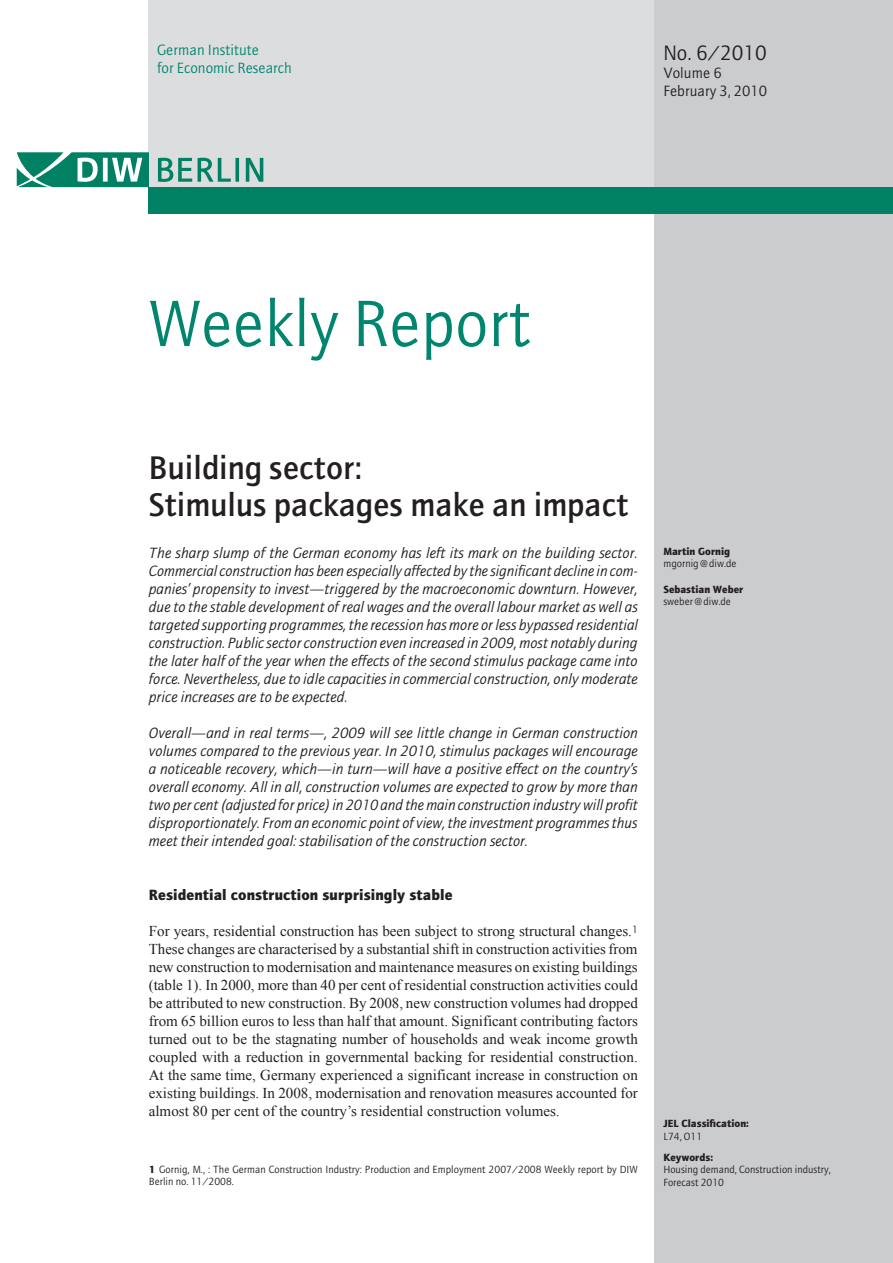
<style>
.page{position:relative;width:893px;height:1263px;background:#fff}
.page>*{position:absolute;margin:0;border:0;box-sizing:border-box;transform-origin:0 0}
.t1{font:66px "AT Quay Sans";color:#00856f}
.t2{font:500 33px/37.5px "AT Quay Sans";color:#231f20}
.t3{font:21px "AT Quay Sans";color:#231f20}
.t4{font:italic 15px/18px "AT Quay Sans";color:#231f20;text-align:justify}
.t5{font:15px/18px "Times New Roman";color:#231f20;text-align:justify}
.t6{font:900 15px "AT Quay Sans";letter-spacing:.005em;color:#231f20}
.t7{font:15px/18px "AT Quay Sans";color:#00856f}
.t8{font:15px/18px "AT Quay Sans";color:#231f20}
.t9{font:10.5px/12.6px "AT Quay Sans";color:#231f20}
.t10{font:900 10.5px "AT Quay Sans";color:#231f20}
.s1{font-weight:900}
</style>
<div class="page">
<div style="left:149px;top:0;width:506px;height:187px;background:#dcdddf"></div>
<div style="left:655px;top:0;width:238px;height:1263px;background:#cbccce"></div>
<div style="left:149px;top:187px;width:744px;height:27px;background:#008164"></div>
<svg style="left:17px;top:152px;width:132px;height:35px"></svg>
<svg style="left:158px;top:158px;width:105px;height:24px"></svg>
<p class="t7" style="left:157px;top:41px;width:136px">German Institute<br>for Economic Research</p>
<h3 class="t3" style="left:663px;top:40px;width:105px">No. 6/2010</h3>
<p class="t8" style="left:663px;top:64px;width:105px">Volume 6<br>February 3, 2010</p>
<h1 class="t1" style="left:149px;top:285px;width:384px">Weekly Report</h1>
<h2 class="t2" style="left:149px;top:449px;width:481px">Building sector:<br>Stimulus packages make an impact</h2>
<p class="t4" style="left:149px;top:544px;width:491px">The sharp slump of the German economy has left its mark on the building sector.<br>Commercial construction has been especially affected by the significant decline in com&shy;panies’ propensity to invest—triggered by the macroeconomic downturn. However, due to the stable development of real wages and the overall labour market as well as targeted supporting programmes, the recession has more or less bypassed residential construction. Public sector construction even increased in 2009, most notably during the later half of the year when the effects of the second stimulus package came into force. Nevertheless, due to idle capacities in commercial construction, only moderate price increases are to be expected.</p>
<p class="t4" style="left:149px;top:724px;width:491px">Overall—and in real terms—, 2009 will see little change in German construction volumes compared to the previous year. In 2010, stimulus packages will encourage a noticeable recovery, which—in turn—will have a positive effect on the country’s overall economy. All in all, construction volumes are expected to grow by more than two per cent (adjusted for price) in 2010 and the main construction industry will profit disproportionately. From an economic point of view, the investment programmes thus meet their intended goal: stabilisation of the construction sector.</p>
<p class="t6" style="left:149px;top:886px;width:305px">Residential construction surprisingly stable</p>
<p class="t5" style="left:149px;top:922px;width:491px">For years, residential construction has been subject to strong structural changes.<sup>1<br></sup>These changes are characterised by a substantial shift in construction activities from new construction to modernisation and maintenance measures on existing buildings (table 1). In 2000, more than 40 per cent of residential construction activities could be attributed to new construction. By 2008, new construction volumes had dropped from 65 billion euros to less than half that amount. Significant contributing factors turned out to be the stagnating number of households and weak income growth coupled with a reduction in governmental backing for residential construction.<br>At the same time, Germany experienced a significant increase in construction on existing buildings. In 2008, modernisation and renovation measures accounted for almost 80 per cent of the country’s residential construction volumes.</p>
<p class="t9" style="left:149px;top:1163px;width:490px"><span class="s1">1</span> Gornig, M., : The German Construction Industry: Production and Employment 2007/2008 Weekly report by DIW<br>Berlin no. 11/2008.</p>
<p class="t10" style="left:663px;top:545px;width:68px">Martin Gornig</p>
<p class="t9" style="left:663px;top:557px;width:75px">mgornig@diw.de</p>
<p class="t10" style="left:663px;top:582px;width:82px">Sebastian Weber</p>
<p class="t9" style="left:663px;top:595px;width:69px">sweber@diw.de</p>
<p class="t10" style="left:663px;top:1117px;width:87px">JEL Classification:</p>
<p class="t9" style="left:663px;top:1130px;width:40px">L74, O11</p>
<p class="t10" style="left:663px;top:1151px;width:51px">Keywords:</p>
<p class="t9" style="left:663px;top:1163px;width:169px">Housing demand, Construction industry,<br>Forecast 2010</p>
</div>
